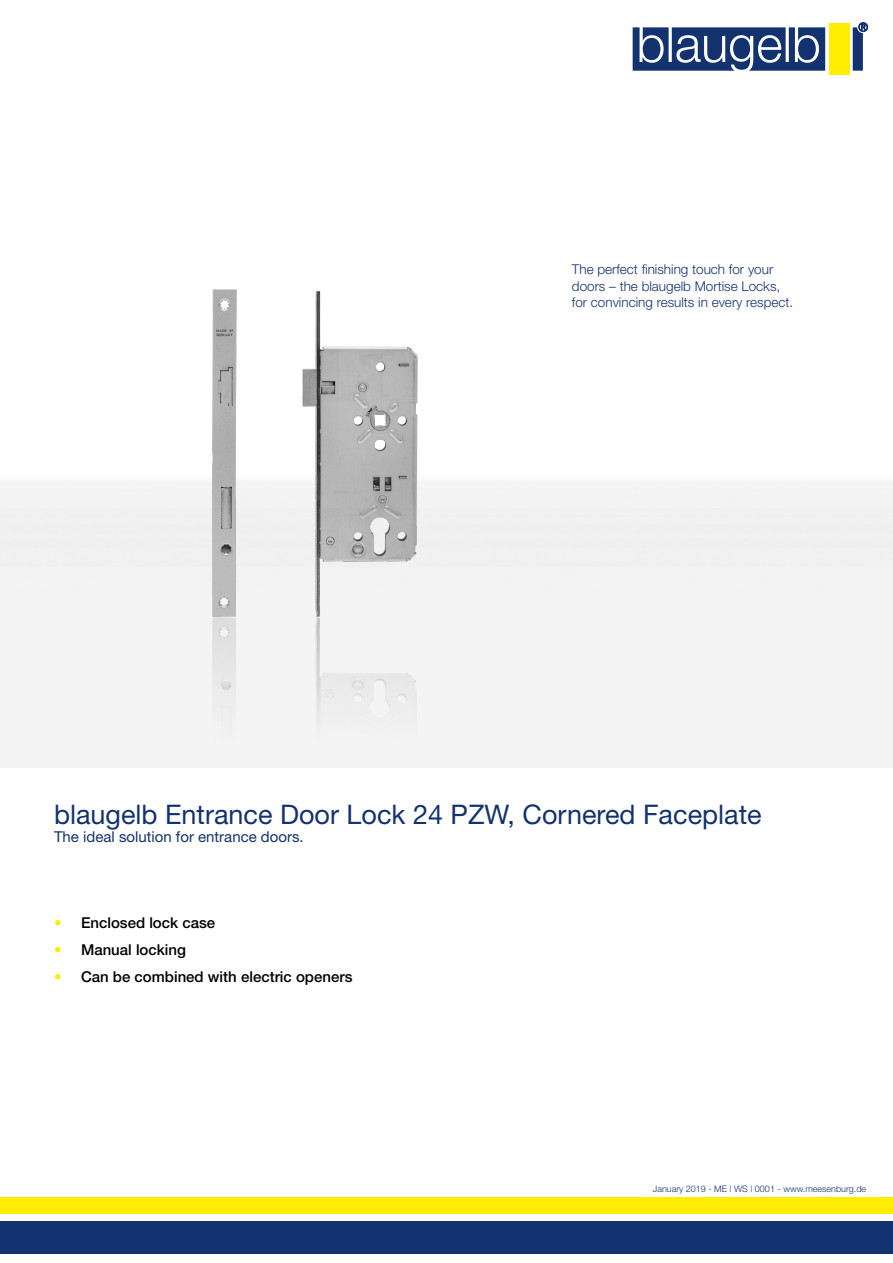
<style>
.page{position:relative;width:893px;height:1263px;background:#fff}
.page>*{position:absolute;margin:0;border:0;box-sizing:border-box;transform-origin:0 0}
.t1{font:27px "Helvetica Neue";color:#133370}
.t2{font:500 15px "Helvetica Neue";color:#000}
.t3{font:15px "Helvetica Neue";color:#133370}
.t4{font:300 13.5px/16.2px "Helvetica Neue LT Std";color:#133370}
.t5{font:300 9px "Helvetica Neue";color:#133370}
.s1{color:#ffed00}
</style>
<div class="page">
<div style="left:0;top:1222px;width:893px;height:32px;background:#133370"></div>
<div style="left:0;top:1197px;width:893px;height:17px;background:#ffed00"></div>
<svg style="left:633px;top:22px;width:235px;height:49px"></svg>
<div style="left:829px;top:23px;width:20px;height:51px;background:#ffed00"></div>
<img style="left:111px;top:289px;width:394px;height:478px">
<p class="t4" style="left:572px;top:261px;width:223px">The perfect finishing touch for your doors – the blaugelb Mortise Locks, for convincing results in every respect.</p>
<h1 class="t1" style="left:54px;top:798px;width:709px">blaugelb Entrance Door Lock 24 PZW, Cornered Faceplate</h1>
<p class="t3" style="left:54px;top:828px;width:251px">The ideal solution for entrance doors.</p>
<p class="t2" style="left:54px;top:914px;width:163px"><span class="s1">•</span> Enclosed lock case</p>
<p class="t2" style="left:54px;top:941px;width:134px"><span class="s1">•</span> Manual locking</p>
<p class="t2" style="left:54px;top:968px;width:300px"><span class="s1">•</span> Can be combined with electric openers</p>
<p class="t5" style="left:653px;top:1183px;width:215px">January 2019 - ME | WS | 0001 - www.meesenburg.de</p>
</div>
